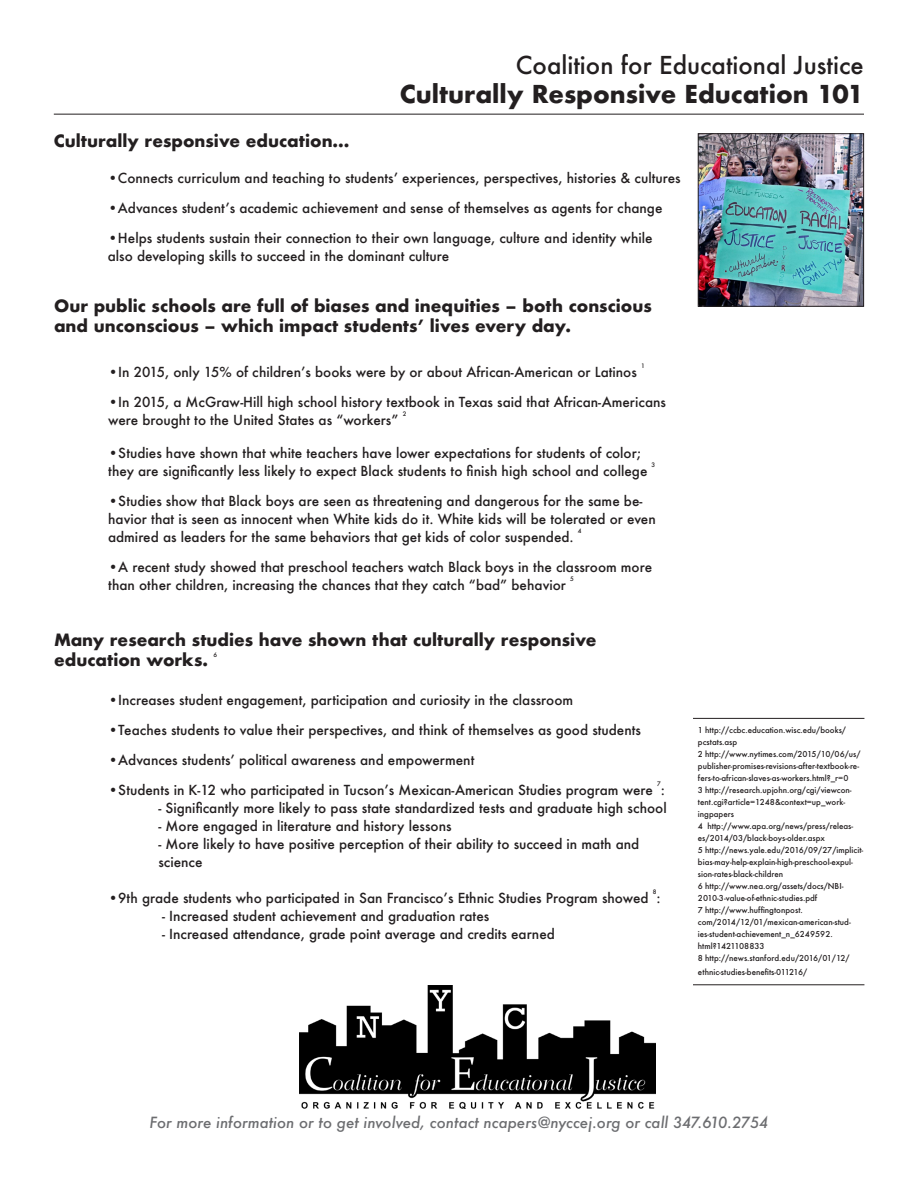
<style>
.page{position:relative;width:918px;height:1188px;background:#fff}
.page>*{position:absolute;margin:0;border:0;box-sizing:border-box;transform-origin:0 0}
.t1{font:700 24px "Futura";color:#231f20}
.t2{font:500 24px "Futura";color:#231f20}
.t3{font:700 16.5px/19.8px "Futura";color:#231f20}
.t4{font:italic 500 15px "Futura";color:#6c6d70}
.t5{font:500 13.5px/18px "Futura";color:#231f20}
.t6{font:500 9px/12px "Futura T";color:#231f20}
.t7{font:500 6px "Futura";color:#231f20}
</style>
<div class="page">
<img style="left:300px;top:985px;width:356px;height:124px">
<hr style="left:54px;top:114px;width:810px;height:1px;background:#231f20">
<img style="left:700px;top:136px;width:162px;height:168px">
<div style="left:698px;top:134px;width:166px;height:172px;border:1px solid #231f20"></div>
<hr style="left:693px;top:718px;width:171px;height:1px;background:#231f20">
<hr style="left:693px;top:985px;width:171px;height:1px;background:#231f20">
<p class="t2" style="left:516px;top:48px;width:350px">Coalition for Educational Justice</p>
<p class="t1" style="left:400px;top:76px;width:466px">Culturally Responsive Education 101</p>
<p class="t3" style="left:54px;top:131px;width:297px">Culturally responsive education…</p>
<p class="t5" style="left:108px;top:169px;width:574px">•Connects curriculum and teaching to students’ experiences, perspectives, histories &amp; cultures</p>
<p class="t5" style="left:108px;top:199px;width:556px">•Advances student’s academic achievement and sense of themselves as agents for change</p>
<p class="t5" style="left:108px;top:229px;width:546px">•Helps students sustain their connection to their own language, culture and identity while</p>
<p class="t5" style="left:108px;top:247px;width:343px">also developing skills to succeed in the dominant culture</p>
<p class="t3" style="left:54px;top:296px;width:599px">Our public schools are full of biases and inequities – both conscious and unconscious – which impact students’ lives every day.</p>
<p class="t5" style="left:108px;top:363px;width:530px">•In 2015, only 15% of children’s books were by or about African-American or Latinos</p>
<p class="t7" style="left:641px;top:362px;width:5px">1</p>
<p class="t5" style="left:108px;top:393px;width:559px">•In 2015, a McGraw-Hill high school history textbook in Texas said that African-Americans were brought to the United States as “workers”</p>
<p class="t7" style="left:403px;top:410px;width:5px">2</p>
<p class="t5" style="left:108px;top:444px;width:541px">•Studies have shown that white teachers have lower expectations for students of color; they are significantly less likely to expect Black students to finish high school and college</p>
<p class="t7" style="left:652px;top:461px;width:5px">3</p>
<p class="t5" style="left:108px;top:492px;width:549px">•Studies show that Black boys are seen as threatening and dangerous for the same be&shy;havior that is seen as innocent when White kids do it. White kids will be tolerated or even admired as leaders for the same behaviors that get kids of color suspended.</p>
<p class="t7" style="left:578px;top:527px;width:5px">4</p>
<p class="t5" style="left:108px;top:558px;width:546px">•A recent study showed that preschool teachers watch Black boys in the classroom more than other children, increasing the chances that they catch “bad” behavior</p>
<p class="t7" style="left:570px;top:575px;width:5px">5</p>
<p class="t3" style="left:54px;top:630px;width:544px">Many research studies have shown that culturally responsive</p>
<p class="t3" style="left:54px;top:650px;width:155px">education works.</p>
<p class="t7" style="left:214px;top:650px;width:5px">6</p>
<p class="t5" style="left:108px;top:691px;width:467px">•Increases student engagement, participation and curiosity in the classroom</p>
<p class="t5" style="left:108px;top:721px;width:534px">•Teaches students to value their perspectives, and think of themselves as good students</p>
<p class="t5" style="left:108px;top:751px;width:368px">•Advances students’ political awareness and empowerment</p>
<p class="t5" style="left:108px;top:781px;width:546px">•Students in K-12 who participated in Tucson’s Mexican-American Studies program were</p>
<p class="t7" style="left:657px;top:780px;width:5px">7</p>
<p class="t5" style="left:661px;top:781px;width:6px">:</p>
<p class="t5" style="left:158px;top:799px;width:510px">- Significantly more likely to pass state standardized tests and graduate high school</p>
<p class="t5" style="left:158px;top:817px;width:295px">- More engaged in literature and history lessons</p>
<p class="t5" style="left:158px;top:835px;width:482px">- More likely to have positive perception of their ability to succeed in math and science</p>
<p class="t5" style="left:108px;top:889px;width:542px">•9th grade students who participated in San Francisco’s Ethnic Studies Program showed</p>
<p class="t7" style="left:653px;top:888px;width:5px">8</p>
<p class="t5" style="left:657px;top:889px;width:6px">:</p>
<p class="t5" style="left:162px;top:907px;width:329px">- Increased student achievement and graduation rates</p>
<p class="t5" style="left:162px;top:925px;width:394px">- Increased attendance, grade point average and credits earned</p>
<p class="t6" style="left:698px;top:724px;width:150px">1 http://ccbc.education.wisc.edu/books/ pcstats.asp</p>
<p class="t6" style="left:698px;top:748px;width:164px">2 http://www.nytimes.com/2015/10/06/us/ publisher-promises-revisions-after-textbook-re&shy;fers-to-african-slaves-as-workers.html?_r=0</p>
<p class="t6" style="left:698px;top:784px;width:155px">3 http://research.upjohn.org/cgi/viewcon&shy;tent.cgi?article=1248&amp;context=up_work&shy;ingpapers</p>
<p class="t6" style="left:698px;top:820px;width:157px">4 http://www.apa.org/news/press/releas&shy;es/2014/03/black-boys-older.aspx</p>
<p class="t6" style="left:698px;top:844px;width:167px">5 http://news.yale.edu/2016/09/27/implicit&shy;bias-may-help-explain-high-preschool-expul&shy;sion-rates-black-children</p>
<p class="t6" style="left:698px;top:880px;width:147px">6 http://www.nea.org/assets/docs/NBI-<br>2010-3-value-of-ethnic-studies.pdf</p>
<p class="t6" style="left:698px;top:904px;width:154px">7 http://www.huffingtonpost. com/2014/12/01/mexican-american-stud&shy;ies-student-achievement_n_6249592. html?1421108833</p>
<p class="t6" style="left:698px;top:951px;width:153px;line-height:14.4px">8 http://news.stanford.edu/2016/01/12/ ethnic-studies-benefits-011216/</p>
<p class="t4" style="left:150px;top:1112px;width:620px">For more information or to get involved, contact ncapers@nyccej.org or call 347.610.2754</p>
</div>
